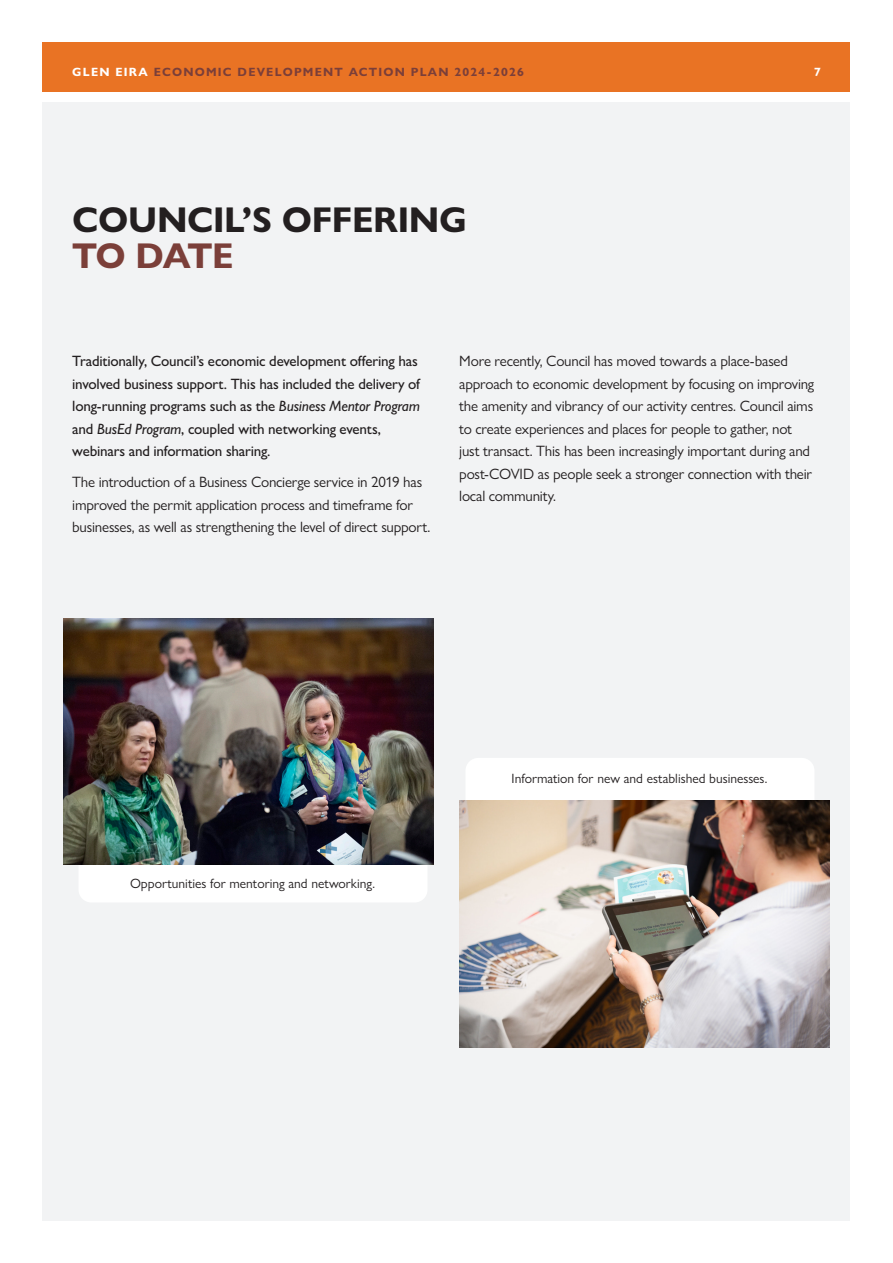
<style>
.page{position:relative;width:893px;height:1263px;background:#fff}
.page>*{position:absolute;margin:0;border:0;box-sizing:border-box;transform-origin:0 0}
.Body_Subheading{font:700 36px "Gill Sans Nova";letter-spacing:-.01em;color:#231f20}
.Body_Subheading-2{font:700 36px "Gill Sans Nova";letter-spacing:-.045em;color:#7b3f39}
.Body_text{font:15px/22.5px "Gill Sans Nova";letter-spacing:-.015em;color:#231f20}
.Body_text-2{font:500 15px/22.5px "Gill Sans Nova";letter-spacing:-.015em;color:#231f20}
.t1{font:13.5px "Gill Sans Nova";color:#231f20}
.t2{font:700 12px "Gill Sans Nova";letter-spacing:.1em;color:#7b3f39}
.t3{font:700 12px "Gill Sans Nova";color:#fff}
.s1{color:#fff}
.s2{font-style:italic}
</style>
<div class="page">
<div style="left:43px;top:102px;width:807px;height:1118px;background:#f2f3f4"></div>
<div style="left:43px;top:43px;width:807px;height:49px;background:#e97324"></div>
<div style="left:79px;top:840px;width:348px;height:62px;background:#fff;border-radius:13px"></div>
<div style="left:465px;top:758px;width:349px;height:62px;background:#fff;border-radius:13px"></div>
<img style="left:459px;top:800px;width:370px;height:247px">
<img style="left:64px;top:619px;width:370px;height:246px">
<p class="t2" style="left:72px;top:65px;width:453px"><span class="s1">GLEN EIRA</span> ECONOMIC DEVELOPMENT ACTION PLAN 2024-2026</p>
<p class="t3" style="left:814px;top:65px;width:8px">7</p>
<p class="Body_Subheading" style="left:72px;top:198px;width:396px">COUNCIL’S OFFERING</p>
<p class="Body_Subheading-2" style="left:72px;top:234px;width:163px">TO DATE</p>
<p class="Body_text-2" style="left:72px;top:349px;width:349px">Traditionally, Council’s economic development offering has involved business support. This has included the delivery of long-running programs such as the <span class="s2">Business Mentor Program </span>and <span class="s2">BusEd Program</span>, coupled with networking events, webinars and information sharing.</p>
<p class="Body_text" style="left:72px;top:470px;width:360px">The introduction of a Business Concierge service in 2019 has improved the permit application process and timeframe for businesses, as well as strengthening the level of direct support.</p>
<p class="Body_text" style="left:459px;top:349px;width:356px">More recently, Council has moved towards a place-based approach to economic development by focusing on improving the amenity and vibrancy of our activity centres. Council aims to create experiences and places for people to gather, not just transact. This has been increasingly important during and post-COVID as people seek a stronger connection with their local community.</p>
<p class="t1" style="left:130px;top:875px;width:247px">Opportunities for mentoring and networking.</p>
<p class="t1" style="left:512px;top:770px;width:257px">Information for new and established businesses.</p>
</div>
